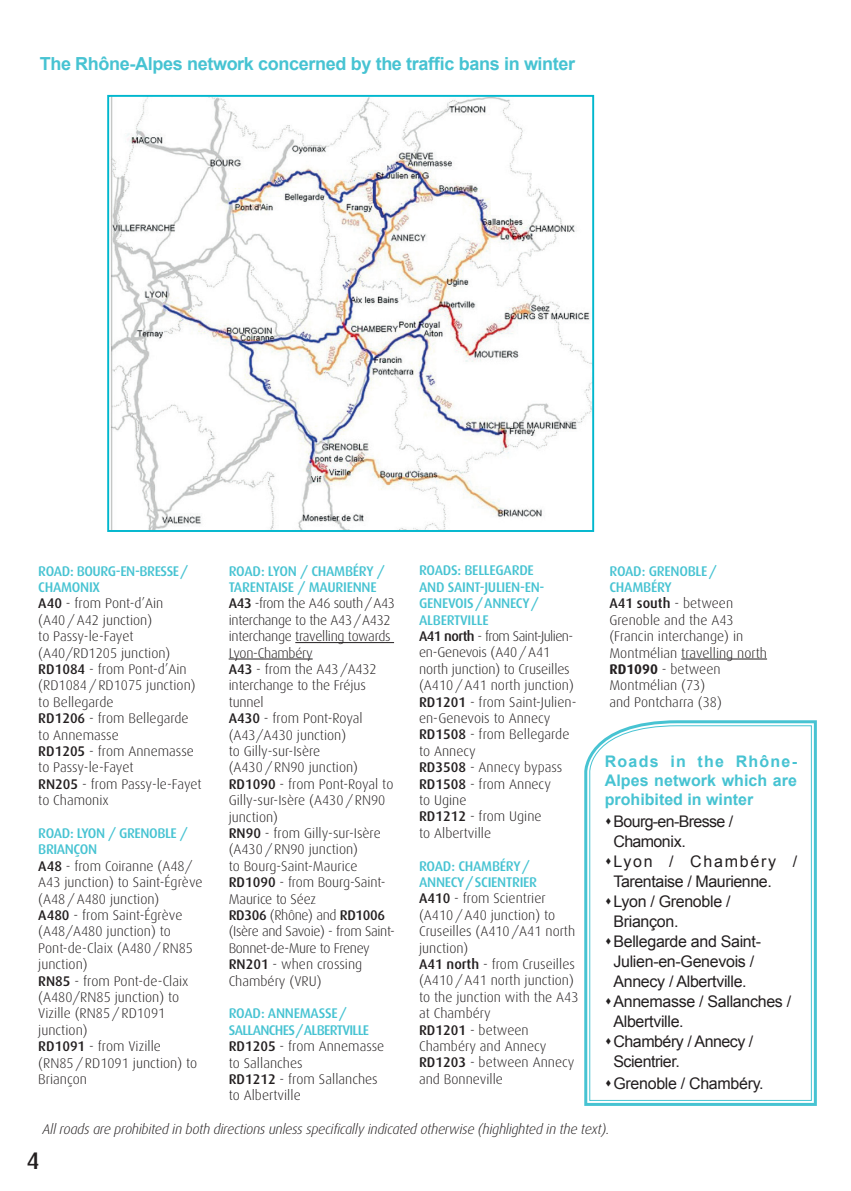
<style>
.page{position:relative;width:851px;height:1191px;background:#fff}
.page>*{position:absolute;margin:0;border:0;box-sizing:border-box;transform-origin:0 0}
.t1{font:500 24px "Dax";color:#231f20}
.t2{font:700 18px "Arial";letter-spacing:-.02em;color:#47c3d2}
.t3{font:16px/20px "Arial";letter-spacing:-.02em;color:#231f20}
.t4{font:700 16px/19.2px "Arial";letter-spacing:.005em;color:#47c3d2;text-align:justify}
.t5{font:16px/20px "Arial";letter-spacing:-.04em;color:#231f20}
.t6{font:300 14px/16.4px "Dax";color:#231f20}
.t7{font:italic 300 14px "Dax";letter-spacing:-.02em;color:#231f20}
.s1{font-weight:500;color:#47c3d2}
.s2{font-weight:500}
.s3{font-weight:700}
</style>
<div class="page">
<svg style="left:584px;top:720px;width:233px;height:386px"></svg>
<svg style="left:588px;top:724px;width:224px;height:377px"></svg>
<img style="left:110px;top:98px;width:481px;height:431px">
<div style="left:107px;top:95px;width:487px;height:437px;border:2px solid #00b7ce"></div>
<hr style="left:295px;top:642px;width:99px;height:1px;background:#231f20">
<hr style="left:229px;top:658px;width:83px;height:1px;background:#231f20">
<hr style="left:681px;top:658px;width:86px;height:1px;background:#231f20">
<svg style="left:611px;top:827px;width:16px;height:1px"></svg>
<svg style="left:611px;top:867px;width:16px;height:1px"></svg>
<svg style="left:611px;top:907px;width:16px;height:1px"></svg>
<svg style="left:611px;top:947px;width:16px;height:1px"></svg>
<svg style="left:611px;top:1007px;width:16px;height:1px"></svg>
<svg style="left:611px;top:1047px;width:16px;height:1px"></svg>
<svg style="left:611px;top:1089px;width:16px;height:1px"></svg>
<p class="t2" style="left:40px;top:51px;width:537px">The Rhône-Alpes network concerned by the traffic bans in winter</p>
<p class="t6" style="left:38px;top:562px;width:165px"><span class="s1">ROAD: BOURG-EN-BRESSE/<br>CHAMONIX<br></span><span class="s2">A40</span> - from Pont-d’Ain (A40/A42 junction)<br>to Passy-le-Fayet (A40/RD1205 junction)<br><span class="s2">RD1084</span> - from Pont-d’Ain (RD1084/RD1075 junction) to Bellegarde<br><span class="s2">RD1206</span> - from Bellegarde to Annemasse<br><span class="s2">RD1205</span> - from Annemasse to Passy-le-Fayet<br><span class="s2">RN205</span> - from Passy-le-Fayet to Chamonix</p>
<p class="t6" style="left:38px;top:825px;width:166px"><span class="s1">ROAD: LYON / GRENOBLE /<br>BRIANÇON<br></span><span class="s2">A48</span> - from Coiranne (A48/<br>A43 junction) to Saint-Égrève (A48/A480 junction)<br><span class="s2">A480</span> - from Saint-Égrève (A48/A480 junction) to<br>Pont-de-Claix (A480/RN85 junction)<br><span class="s2">RN85</span> - from Pont-de-Claix (A480/RN85 junction) to<br>Vizille (RN85/RD1091 junction)<br><span class="s2">RD1091</span> - from Vizille (RN85/RD1091 junction) to<br>Briançon</p>
<p class="t6" style="left:229px;top:562px;width:168px"><span class="s1">ROAD: LYON / CHAMBÉRY /<br>TARENTAISE / MAURIENNE<br></span><span class="s2">A43</span> -from the A46 south/A43 interchange to the A43/A432 interchange travelling towards<br>Lyon-Chambéry<br><span class="s2">A43</span> - from the A43/A432 interchange to the Fréjus tunnel<br><span class="s2">A430</span> - from Pont-Royal (A43/A430 junction)<br>to Gilly-sur-Isère (A430/RN90 junction)<br><span class="s2">RD1090</span> - from Pont-Royal to<br>Gilly-sur-Isère (A430/RN90 junction)<br><span class="s2">RN90</span> - from Gilly-sur-Isère (A430/RN90 junction)<br>to Bourg-Saint-Maurice<br><span class="s2">RD1090</span> - from Bourg-Saint-<br>Maurice to Séez<br><span class="s2">RD306</span> (Rhône) and <span class="s2">RD1006 </span>(Isère and Savoie) - from Saint-<br>Bonnet-de-Mure to Freney<br><span class="s2">RN201</span> - when crossing<br>Chambéry (VRU)</p>
<p class="t6" style="left:229px;top:1005px;width:157px"><span class="s1">ROAD: ANNEMASSE/<br>SALLANCHES/ALBERTVILLE<br></span><span class="s2">RD1205</span> - from Annemasse to Sallanches<br><span class="s2">RD1212</span> - from Sallanches to Albertville</p>
<p class="t6" style="left:419px;top:562px;width:159px"><span class="s1">ROADS: BELLEGARDE<br>AND SAINT-JULIEN-EN-<br>GENEVOIS/ANNECY/<br>ALBERTVILLE<br></span><span class="s2">A41 north</span> - from Saint-Julien&shy;en-Genevois (A40/A41 north junction) to Cruseilles (A410/A41 north junction)<br><span class="s2">RD1201</span> - from Saint-Julien&shy;en-Genevois to Annecy<br><span class="s2">RD1508</span> - from Bellegarde to Annecy<br><span class="s2">RD3508</span> - Annecy bypass<br><span class="s2">RD1508</span> - from Annecy<br>to Ugine<br><span class="s2">RD1212</span> - from Ugine<br>to Albertville</p>
<p class="t6" style="left:419px;top:857px;width:161px"><span class="s1">ROAD: CHAMBÉRY/<br>ANNECY/SCIENTRIER<br></span><span class="s2">A410</span> - from Scientrier (A410/A40 junction) to<br>Cruseilles (A410/A41 north junction)<br><span class="s2">A41 north</span> - from Cruseilles (A410/A41 north junction) to the junction with the A43 at Chambéry<br><span class="s2">RD1201</span> - between<br>Chambéry and Annecy<br><span class="s2">RD1203</span> - between Annecy and Bonneville</p>
<p class="t6" style="left:609px;top:562px;width:159px"><span class="s1">ROAD: GRENOBLE/<br>CHAMBÉRY<br></span><span class="s2">A41 south</span> - between<br>Grenoble and the A43 (Francin interchange) in<br>Montmélian travelling north<br><span class="s3">RD1090</span> - between<br>Montmélian (73)<br>and Pontcharra (38)</p>
<p class="t4" style="left:604px;top:752px;width:194px">Roads in the Rhône-Alpes network which are prohibited in winter</p>
<p class="t5" style="left:613px;top:811px;width:121px;text-indent:-9px">▲Bourg-en-Bresse /<br>Chamonix.</p>
<p class="t3" style="left:613px;top:851px;width:185px;text-indent:-9px">▲Lyon / Chambéry /<br>Tarentaise / Maurienne.</p>
<p class="t3" style="left:613px;top:891px;width:119px;text-indent:-9px">▲Lyon / Grenoble /<br>Briançon.</p>
<p class="t3" style="left:604px;top:931px;width:158px;text-align:center">▲Bellegarde and Saint-<br>Julien-en-Genevois /<br>Annecy / Albertville.</p>
<p class="t3" style="left:613px;top:991px;width:179px;text-indent:-9px">▲Annemasse / Sallanches /<br>Albertville.</p>
<p class="t3" style="left:613px;top:1031px;width:141px;text-indent:-9px">▲Chambéry / Annecy /<br>Scientrier.</p>
<p class="t3" style="left:604px;top:1073px;width:160px">▲Grenoble / Chambéry.</p>
<p class="t7" style="left:43px;top:1121px;width:568px">All roads are prohibited in both directions unless specifically indicated otherwise (highlighted in the text).</p>
<h1 class="t1" style="left:26px;top:1147px;width:15px">4</h1>
</div>
